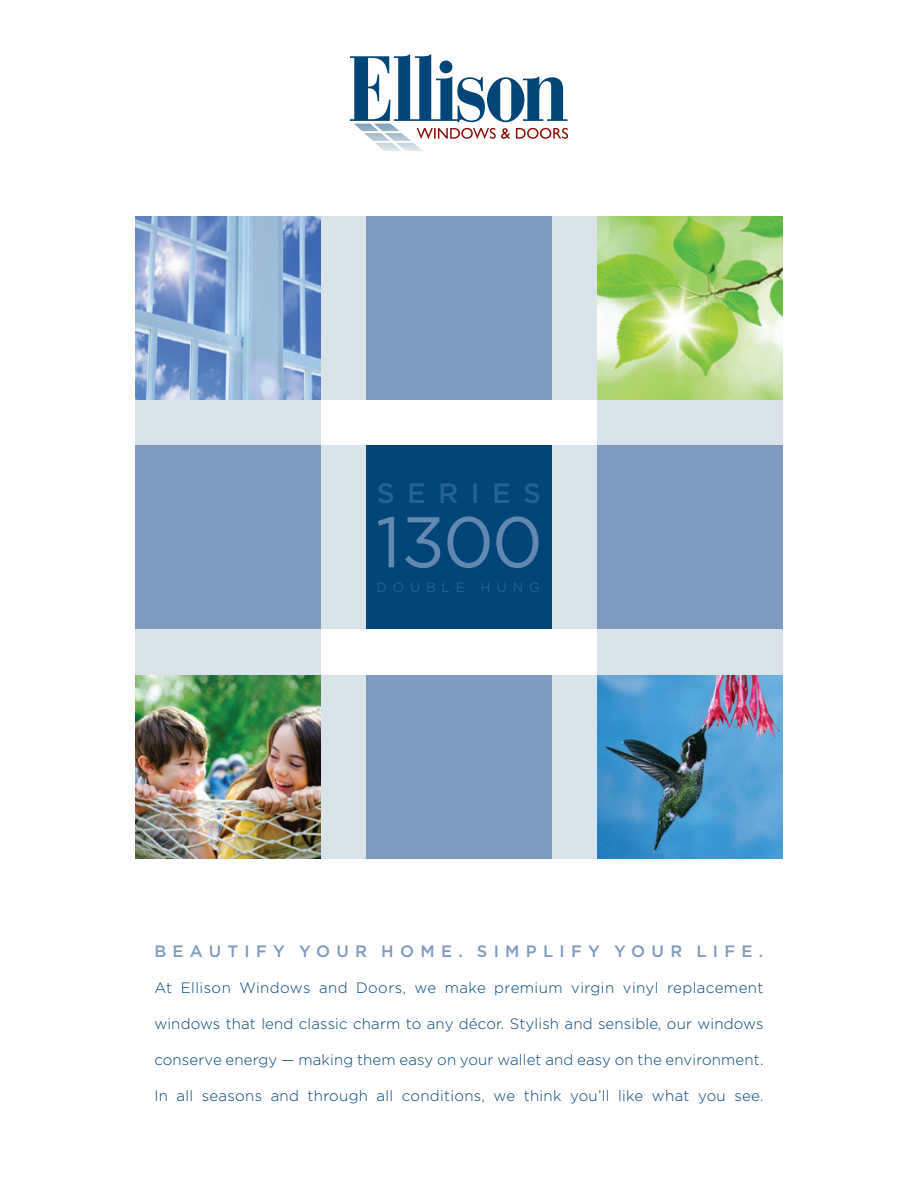
<style>
.page{position:relative;width:918px;height:1188px;background:#fff}
.page>*{position:absolute;margin:0;border:0;box-sizing:border-box;transform-origin:0 0}
.t1{font:71.4px "Gotham";color:#6389b1}
.t2{font:500 28.05px "Gotham";letter-spacing:.44em;color:#246392}
.t3{font:500 16.5px "Gotham";letter-spacing:.38em;color:#7d9bbe}
.t4{font:300 15px "Gotham";letter-spacing:.01em;color:#004577}
.t5{font:300 15px "Gotham";letter-spacing:.03em;color:#004577}
.t6{font:13.35px "Gotham";letter-spacing:.44em;color:#246392}
</style>
<div class="page">
<svg style="left:350px;top:54px;width:218px;height:97px"></svg>
<div style="left:598px;top:216px;width:185px;height:643px;background:#d9e3ea"></div>
<div style="left:135px;top:216px;width:185px;height:643px;background:#d9e3ea"></div>
<div style="left:135px;top:446px;width:648px;height:183px;background:#d9e3ea"></div>
<div style="left:135px;top:675px;width:648px;height:184px;background:#d9e3ea"></div>
<div style="left:135px;top:216px;width:648px;height:184px;background:#d9e3ea"></div>
<div style="left:366px;top:216px;width:186px;height:184px;background:#7d9bbe"></div>
<div style="left:135px;top:446px;width:185px;height:183px;background:#7d9bbe"></div>
<div style="left:598px;top:446px;width:185px;height:183px;background:#7d9bbe"></div>
<div style="left:366px;top:446px;width:186px;height:183px;background:#004577"></div>
<div style="left:366px;top:675px;width:186px;height:184px;background:#7d9bbe"></div>
<img style="left:135px;top:216px;width:185px;height:184px">
<img style="left:598px;top:216px;width:185px;height:184px">
<img style="left:135px;top:675px;width:185px;height:184px">
<img style="left:598px;top:675px;width:185px;height:184px">
<h2 class="t2" style="left:377px;top:476px;width:166px">SERIES</h2>
<h1 class="t1" style="left:376px;top:499px;width:169px">1300</h1>
<p class="t6" style="left:376px;top:579px;width:165px">DOUBLE HUNG</p>
<p class="t3" style="left:154px;top:941px;width:610px">BEAUTIFY YOUR HOME. SIMPLIFY YOUR LIFE.</p>
<p class="t5" style="left:154px;top:978px;width:611px">At Ellison Windows and Doors, we make premium virgin vinyl replacement</p>
<p class="t4" style="left:154px;top:1014px;width:611px">windows that lend classic charm to any décor. Stylish and sensible, our windows</p>
<p class="t4" style="left:154px;top:1050px;width:611px">conserve energy — making them easy on your wallet and easy on the environment.</p>
<p class="t4" style="left:154px;top:1086px;width:611px">In all seasons and through all conditions, we think you’ll like what you see.</p>
</div>
